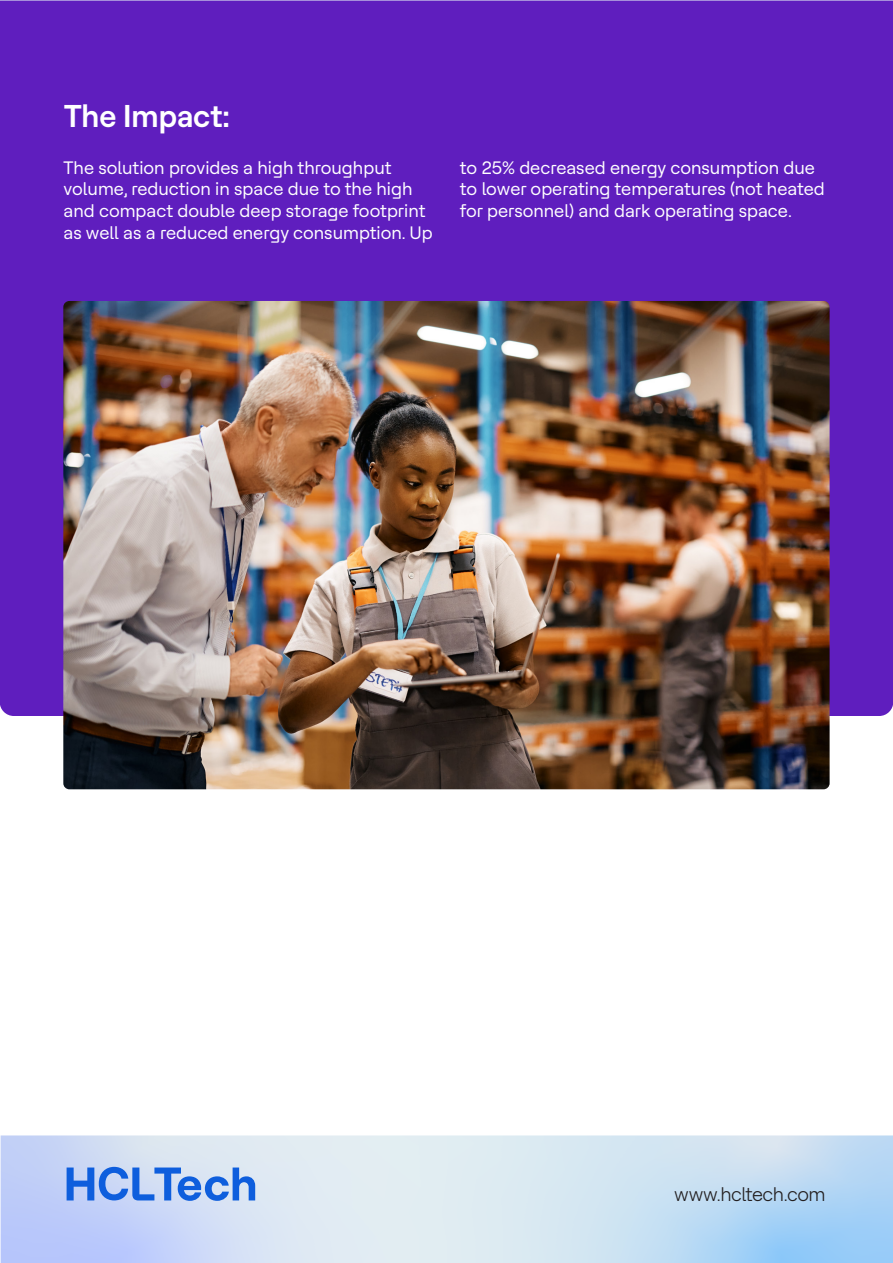
<style>
.page{position:relative;width:893px;height:1263px;background:#fff}
.page>*{position:absolute;margin:0;border:0;box-sizing:border-box;transform-origin:0 0}
.t1{font:600 31.5px "HCL Tech Roobert";color:#fff}
.t2{font:300 19.5px "HCL Tech Roobert";letter-spacing:-.025em;color:#231f20}
.t3{font:18px/21.6px "HCL Tech Roobert";color:#fff}
</style>
<div class="page">
<div style="left:0;top:1px;width:893px;height:715px;background:#5f1ebe"></div>
<svg style="left:1px;top:1135px;width:892px;height:128px;background:#ccdff4"></svg>
<svg style="left:67px;top:1167px;width:188px;height:34px;background:#7da6ea"></svg>
<img style="left:63px;top:301px;width:767px;height:488px">
<h1 class="t1" style="left:64px;top:93px;width:167px">The Impact:</h1>
<p class="t3" style="left:64px;top:156px;width:371px">The solution provides a high throughput volume, reduction in space due to the high and compact double deep storage footprint as well as a reduced energy consumption. Up</p>
<p class="t3" style="left:460px;top:156px;width:366px">to 25% decreased energy consumption due to lower operating temperatures (not heated for personnel) and dark operating space.</p>
<p class="t2" style="left:674px;top:1180px;width:153px">www.hcltech.com</p>
</div>
